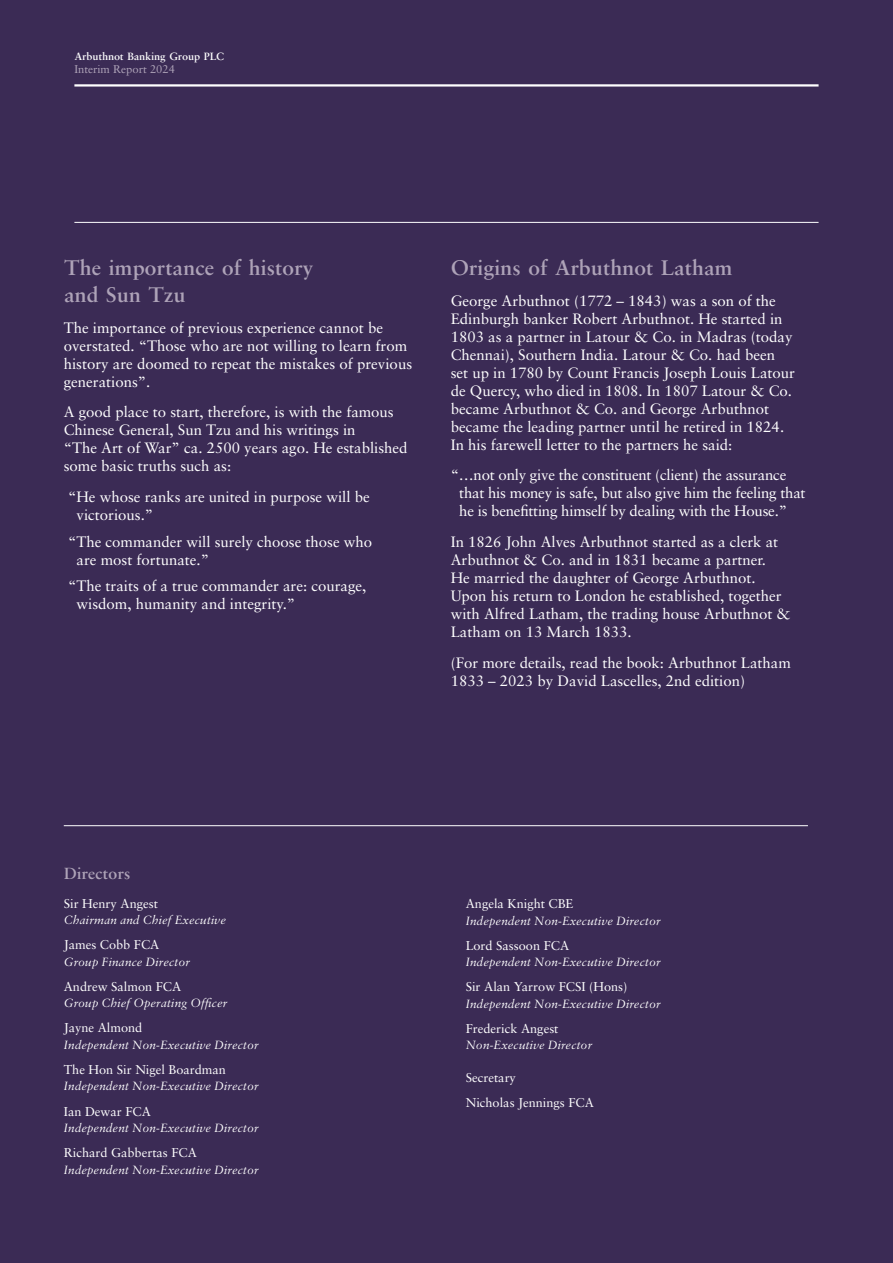
<style>
.page{position:relative;width:893px;height:1263px;background:#3b2b55}
.page>*{position:absolute;margin:0;border:0;box-sizing:border-box;transform-origin:0 0}
.Heading{font:600 22.5px/27px "M Sabon";color:#aea3b8}
.Inside_Cover_heading{font:600 17.25px "M Sabon";color:#aea3b8}
.White_copy_inside_co{font:15px/18px "Sabon";color:#fff}
.Director_Title{font:italic 12.75px/16.5px "M Sabon";color:#fff}
.Director_Name{font:12.75px "Sabon";color:#fff}
.Director_Title-2{font:12.75px "Sabon";color:#fff}
.t1{font:600 11.25px "M Sabon";color:#fff}
.t2{font:11.25px "Sabon";color:#aea3b8}
.s1{font-family:"Sabon";font-style:normal}
</style>
<div class="page">
<hr style="left:74px;top:84px;width:745px;height:3px;background:#fff">
<hr style="left:74px;top:222px;width:745px;height:1px;background:#fff">
<hr style="left:64px;top:825px;width:744px;height:1px;background:#fff">
<p class="t1" style="left:74px;top:50px;width:151px">Arbuthnot Banking Group PLC</p>
<p class="t2" style="left:74px;top:63px;width:102px">Interim Report 2024</p>
<p class="Heading" style="left:64px;top:254px;width:251px">The importance of history and Sun Tzu</p>
<p class="White_copy_inside_co" style="left:64px;top:318px;width:350px">The importance of previous experience cannot be overstated. “Those who are not willing to learn from history are doomed to repeat the mistakes of previous generations”.</p>
<p class="White_copy_inside_co" style="left:64px;top:403px;width:345px">A good place to start, therefore, is with the famous Chinese General, Sun Tzu and his writings in<br>“The Art of War” ca. 2500 years ago. He established some basic truths such as:</p>
<p class="White_copy_inside_co" style="left:77px;top:488px;width:295px;text-indent:-9px">“He whose ranks are united in purpose will be victorious.”</p>
<p class="White_copy_inside_co" style="left:77px;top:532px;width:297px;text-indent:-9px">“The commander will surely choose those who are most fortunate.”</p>
<p class="White_copy_inside_co" style="left:77px;top:577px;width:291px;text-indent:-9px">“The traits of a true commander are: courage, wisdom, humanity and integrity.”</p>
<p class="Heading" style="left:451px;top:254px;width:283px">Origins of Arbuthnot Latham</p>
<p class="White_copy_inside_co" style="left:451px;top:291px;width:346px">George Arbuthnot (1772 – 1843) was a son of the Edinburgh banker Robert Arbuthnot. He started in 1803 as a partner in Latour &amp; Co. in Madras (today Chennai), Southern India. Latour &amp; Co. had been set up in 1780 by Count Francis Joseph Louis Latour de Quercy, who died in 1808. In 1807 Latour &amp; Co. became Arbuthnot &amp; Co. and George Arbuthnot became the leading partner until he retired in 1824.<br>In his farewell letter to the partners he said:</p>
<p class="White_copy_inside_co" style="left:459px;top:466px;width:348px;text-indent:-9px">“…not only give the constituent (client) the assurance that his money is safe, but also give him the feeling that he is benefitting himself by dealing with the House.”</p>
<p class="White_copy_inside_co" style="left:451px;top:533px;width:342px">In 1826 John Alves Arbuthnot started as a clerk at Arbuthnot &amp; Co. and in 1831 became a partner.<br>He married the daughter of George Arbuthnot.<br>Upon his return to London he established, together with Alfred Latham, the trading house Arbuthnot &amp; Latham on 13 March 1833.</p>
<p class="White_copy_inside_co" style="left:451px;top:653px;width:342px">(For more details, read the book: Arbuthnot Latham<br>1833 – 2023 by David Lascelles, 2nd edition)</p>
<p class="Inside_Cover_heading" style="left:64px;top:863px;width:68px">Directors</p>
<p class="Director_Name" style="left:64px;top:896px;width:96px">Sir Henry Angest</p>
<p class="Director_Title" style="left:64px;top:912px;width:164px">Chairman and Chief Executive</p>
<p class="Director_Name" style="left:64px;top:937px;width:97px">James Cobb FCA</p>
<p class="Director_Title" style="left:64px;top:953px;width:128px">Group Finance Director</p>
<p class="Director_Title" style="left:64px;top:978px;width:165px"><span class="s1">Andrew Salmon FCA<br></span>Group Chief Operating Officer</p>
<p class="Director_Title" style="left:64px;top:1020px;width:196px"><span class="s1">Jayne Almond<br></span>Independent Non-Executive Director</p>
<p class="Director_Title" style="left:64px;top:1061px;width:196px"><span class="s1">The Hon Sir Nigel Boardman<br></span>Independent Non-Executive Director</p>
<p class="Director_Title" style="left:64px;top:1103px;width:196px"><span class="s1">Ian Dewar FCA<br></span>Independent Non-Executive Director</p>
<p class="Director_Name" style="left:64px;top:1145px;width:135px">Richard Gabbertas FCA</p>
<p class="Director_Title" style="left:64px;top:1161px;width:196px">Independent Non-Executive Director</p>
<p class="Director_Name" style="left:466px;top:896px;width:109px">Angela Knight CBE</p>
<p class="Director_Title" style="left:466px;top:912px;width:196px">Independent Non-Executive Director</p>
<p class="Director_Name" style="left:466px;top:938px;width:105px">Lord Sassoon FCA</p>
<p class="Director_Title" style="left:466px;top:954px;width:196px">Independent Non-Executive Director</p>
<p class="Director_Name" style="left:466px;top:979px;width:163px">Sir Alan Yarrow FCSI (Hons)</p>
<p class="Director_Title" style="left:466px;top:995px;width:196px">Independent Non-Executive Director</p>
<p class="Director_Name" style="left:466px;top:1021px;width:94px">Frederick Angest</p>
<p class="Director_Title" style="left:466px;top:1037px;width:128px">Non-Executive Director</p>
<p class="Director_Title-2" style="left:466px;top:1070px;width:52px">Secretary</p>
<p class="Director_Title-2" style="left:466px;top:1095px;width:130px">Nicholas Jennings FCA</p>
</div>
